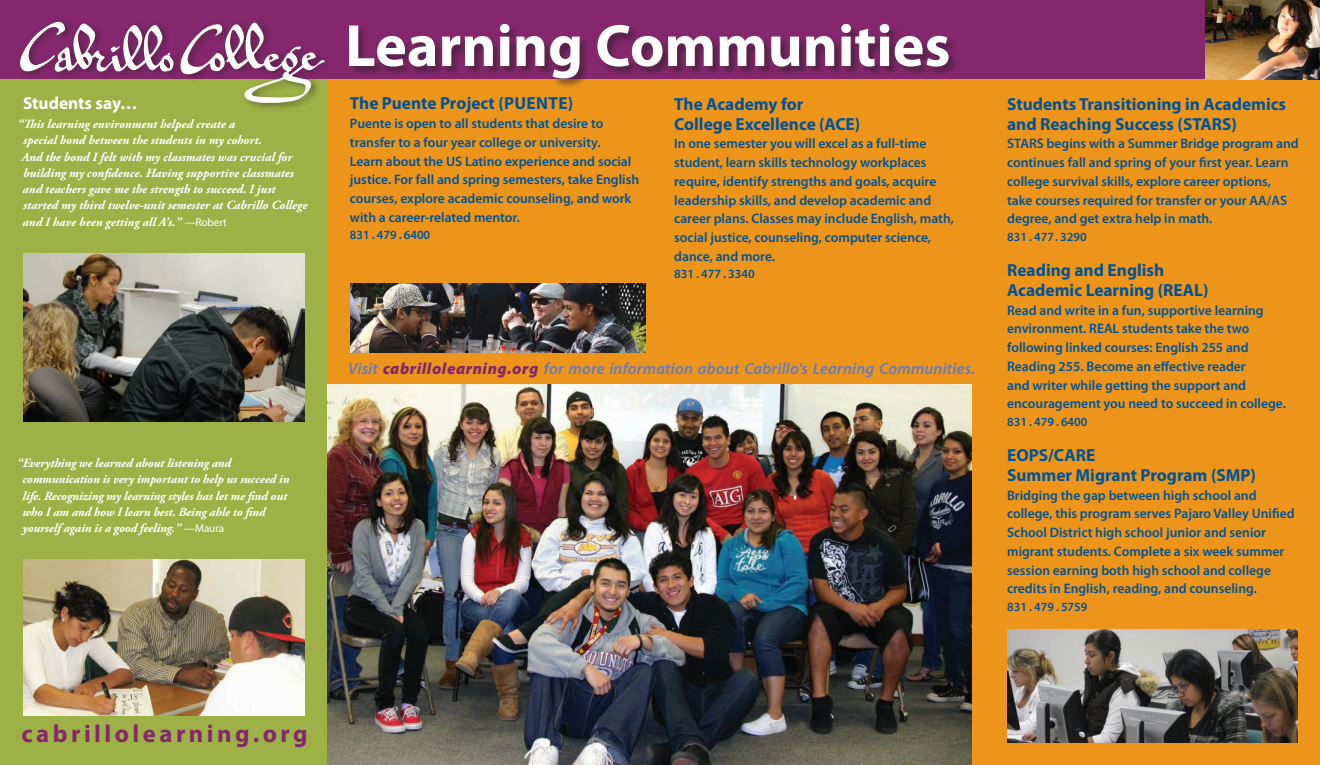
<style>
.page{position:relative;width:1320px;height:765px;background:#fff}
.page>*{position:absolute;margin:0;border:0;box-sizing:border-box;transform-origin:0 0}
.t1{font:700 60px "Myriad Pro";color:#fff}
.t2{font:700 24.75px "Myriad Pro";letter-spacing:.14em;color:#85276d}
.phone{font:700 17.5px/20px "Myriad Pro";color:#015399}
.LCname{font:700 17.5px/20px "Myriad Pro";color:#015399}
.studentsay{font:700 17.5px "Myriad Pro";color:#fff}
.more_info{font:italic 600 16.25px "Myriad Pro";letter-spacing:.01em;color:#677bbd}
.description{font:600 13.75px/18.8px "Myriad Pro";color:#015399}
.quotee_L{font:italic 700 12.5px/16.2px "Adobe Garamond Pro";color:#fff}
.quotee_Lw{font:italic 700 12.5px/16.2px "Adobe Garamond Pro";letter-spacing:-.01em;color:#fff}
.phone-2{font:600 12.5px "Myriad Pro";color:#015399}
.s1{font-family:"Myriad Pro";font-weight:400;font-style:normal;font-size:11.25px}
.s2{font-weight:900;color:#85276d}
</style>
<div class="page">
<div style="left:0;top:0;width:331px;height:765px;background:#9eb146"></div>
<div style="left:328px;top:72px;width:992px;height:693px;background:#ec951a"></div>
<div style="left:0;top:0;width:1205px;height:79px;background:#85276d"></div>
<div style="left:349px;top:23px;width:610px;height:65px;background:#231f20;opacity:.5"></div>
<div style="left:17px;top:17px;width:317px;height:95px;background:#231f20;opacity:.5"></div>
<svg style="left:17px;top:20px;width:308px;height:83px"></svg>
<img style="left:23px;top:253px;width:282px;height:169px">
<img style="left:328px;top:385px;width:643px;height:380px">
<img style="left:1007px;top:630px;width:290px;height:113px">
<img style="left:351px;top:284px;width:295px;height:68px">
<img style="left:23px;top:559px;width:282px;height:157px">
<img style="left:1205px;top:0;width:115px;height:79px">
<p class="studentsay" style="left:23px;top:92px;width:116px">Students say…</p>
<p class="quotee_L" style="left:22px;top:116px;width:287px;text-indent:-4px">“This learning environment helped create a<br>special bond between the students in my cohort.<br>And the bond I felt with my classmates was crucial for building my confidence. Having supportive classmates and teachers gave me the strength to succeed. I just started my third twelve-unit semester at Cabrillo College and I have been getting all A’s.” <span class="s1">—Robert</span></p>
<p class="quotee_Lw" style="left:22px;top:455px;width:269px;text-indent:-6px">“Everything we learned about listening and communication is very important to help us succeed in life. Recognizing my learning styles has let me find out who I am and how I learn best. Being able to find yourself again is a good feeling.” <span class="s1">—Maura</span></p>
<p class="t1" style="left:345px;top:7px;width:607px">Learning Communities</p>
<p class="phone" style="left:350px;top:93px;width:225px">The Puente Project (PUENTE)</p>
<p class="description" style="left:350px;top:114px;width:291px">Puente is open to all students that desire to transfer to a four year college or university.<br>Learn about the US Latino experience and social justice. For fall and spring semesters, take English courses, explore academic counseling, and work with a career-related mentor.</p>
<p class="phone-2" style="left:350px;top:227px;width:82px">831 . 479 . 6400</p>
<p class="LCname" style="left:674px;top:93px;width:188px">The Academy for<br>College Excellence (ACE)</p>
<p class="description" style="left:674px;top:134px;width:281px">In one semester you will excel as a full-time student, learn skills technology workplaces require, identify strengths and goals, acquire leadership skills, and develop academic and career plans. Classes may include English, math, social justice, counseling, computer science, dance, and more.</p>
<p class="phone-2" style="left:674px;top:266px;width:82px">831 . 477 . 3340</p>
<p class="more_info" style="left:348px;top:358px;width:629px">Visit <span class="s2">cabrillolearning.org</span> for more information about Cabrillo’s Learning Communities.</p>
<p class="phone" style="left:1007px;top:93px;width:281px">Students Transitioning in Academics and Reaching Success (STARS)</p>
<p class="description" style="left:1007px;top:134px;width:293px">STARS begins with a Summer Bridge program and continues fall and spring of your first year. Learn college survival skills, explore career options, take courses required for transfer or your AA/AS degree, and get extra help in math.</p>
<p class="phone-2" style="left:1007px;top:229px;width:81px">831 . 477. 3290</p>
<p class="phone" style="left:1007px;top:259px;width:203px">Reading and English<br>Academic Learning (REAL)</p>
<p class="description" style="left:1007px;top:300px;width:280px">Read and write in a fun, supportive learning environment. REAL students take the two following linked courses: English 255 and Reading 255. Become an effective reader<br>and writer while getting the support and encouragement you need to succeed in college.</p>
<p class="phone-2" style="left:1007px;top:414px;width:82px">831 . 479 . 6400</p>
<p class="phone" style="left:1007px;top:444px;width:250px">EOPS/CARE<br>Summer Migrant Program (SMP)</p>
<p class="description" style="left:1007px;top:485px;width:289px">Bridging the gap between high school and college, this program serves Pajaro Valley Unified School District high school junior and senior migrant students. Complete a six week summer session earning both high school and college credits in English, reading, and counseling.</p>
<p class="phone-2" style="left:1007px;top:599px;width:82px">831 . 479 . 5759</p>
<p class="t2" style="left:22px;top:718px;width:288px">cabrillolearning.org</p>
</div>
